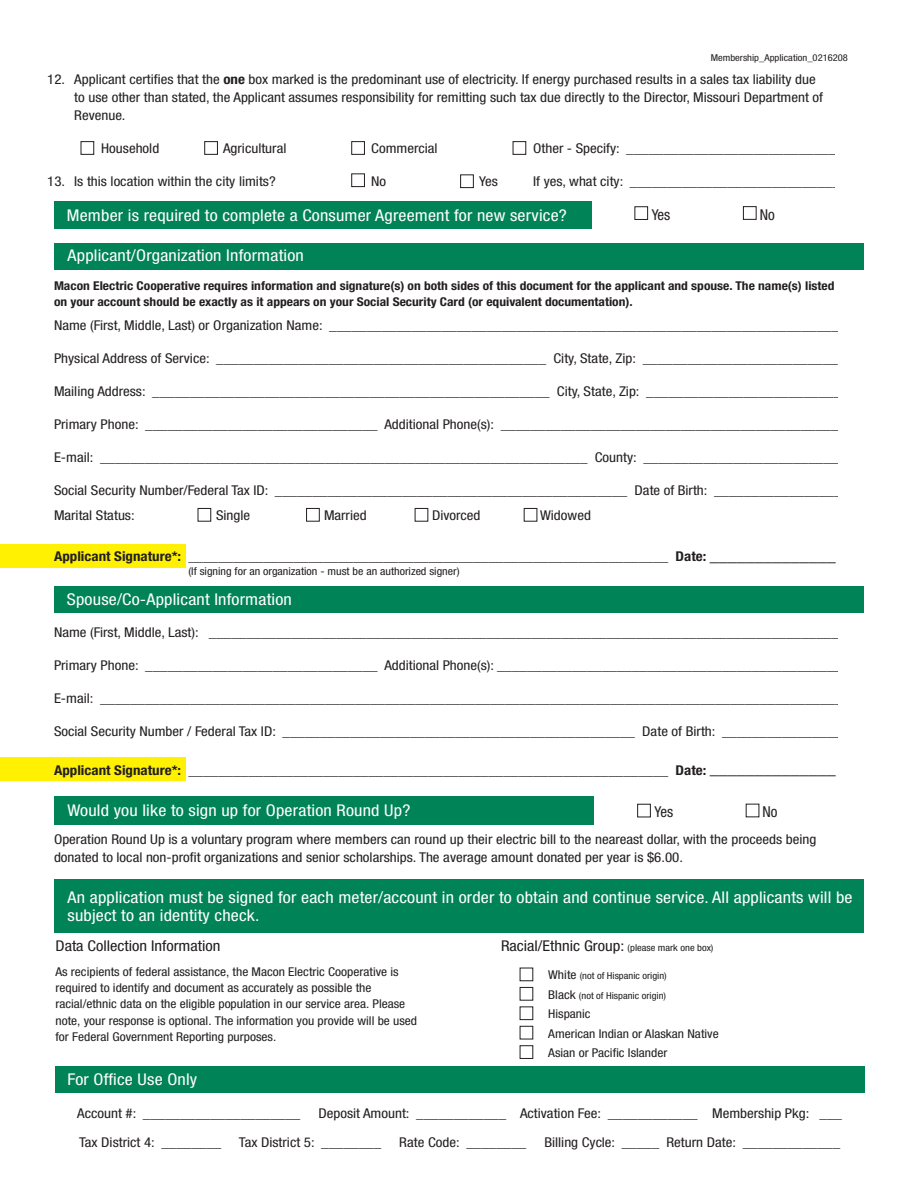
<style>
.page{position:relative;width:918px;height:1188px;background:#fff}
.page>*{position:absolute;margin:0;border:0;box-sizing:border-box;transform-origin:0 0}
.t1{font:18px "Minion Pro";color:#231f20}
.t2{font:condensed 16.2px/18px "Helvetica Neue LT Std";letter-spacing:.01em;color:#fff;scale:1.11 1}
.t3{font:condensed 15px "Helvetica Neue LT Std";color:#231f20}
.t4{font:condensed 14.85px "Helvetica Neue LT Std";color:#231f20;scale:1.11 1}
.t5{font:condensed 13.5px/18px "Helvetica Neue LT Std";color:#231f20;scale:1.11 1}
.t6{font:700 condensed 13.5px "Helvetica Neue LT Std";color:#231f20;scale:1.11 1}
.t7{font:condensed 12.15px/16.2px "Helvetica Neue LT Std";color:#231f20;scale:1.11 1}
.t8{font:700 condensed 12.15px/16.2px "Helvetica Neue LT Std";color:#231f20;scale:1.11 1}
.t9{font:condensed 10.8px "Helvetica Neue LT Std";color:#231f20;scale:1.11 1}
.t10{font:condensed 9.45px "Helvetica Neue LT Std";color:#231f20;scale:1.11 1}
.s1{font-weight:700}
.s2{font-size:9.45px}
.s3{font-size:12.15px}
</style>
<div class="page">
<div style="left:0;top:757px;width:185px;height:23px;background:#fff101"></div>
<div style="left:0;top:544px;width:185px;height:23px;background:#fff101"></div>
<div style="left:520px;top:968px;width:13px;height:13px;border:1px solid #231f20"></div>
<div style="left:520px;top:987px;width:13px;height:14px;border:1px solid #231f20"></div>
<div style="left:520px;top:1006px;width:13px;height:14px;border:1px solid #231f20"></div>
<div style="left:520px;top:1026px;width:13px;height:13px;border:1px solid #231f20"></div>
<div style="left:520px;top:1045px;width:13px;height:14px;border:1px solid #231f20"></div>
<div style="left:54px;top:243px;width:810px;height:27px;background:#008457"></div>
<div style="left:198px;top:508px;width:13px;height:14px;border:1px solid #231f20"></div>
<div style="left:306px;top:508px;width:14px;height:14px;border:1px solid #231f20"></div>
<div style="left:415px;top:508px;width:13px;height:14px;border:1px solid #231f20"></div>
<div style="left:524px;top:508px;width:13px;height:14px;border:1px solid #231f20"></div>
<div style="left:54px;top:586px;width:810px;height:27px;background:#008457"></div>
<div style="left:54px;top:879px;width:810px;height:54px;background:#008457"></div>
<div style="left:81px;top:141px;width:13px;height:14px;border:1px solid #231f20"></div>
<div style="left:204px;top:141px;width:14px;height:14px;border:1px solid #231f20"></div>
<div style="left:351px;top:141px;width:14px;height:14px;border:1px solid #231f20"></div>
<div style="left:513px;top:141px;width:13px;height:14px;border:1px solid #231f20"></div>
<div style="left:351px;top:173px;width:14px;height:14px;border:1px solid #231f20"></div>
<div style="left:460px;top:174px;width:14px;height:14px;border:1px solid #231f20"></div>
<div style="left:55px;top:1066px;width:810px;height:27px;background:#008457"></div>
<div style="left:54px;top:796px;width:540px;height:29px;background:#008457"></div>
<div style="left:54px;top:201px;width:538px;height:27px;background:#008457"></div>
<div style="left:634px;top:206px;width:14px;height:14px;border:1px solid #231f20"></div>
<div style="left:743px;top:206px;width:14px;height:14px;border:1px solid #231f20"></div>
<div style="left:637px;top:804px;width:14px;height:13px;border:1px solid #231f20"></div>
<p class="t10" style="left:711px;top:53px;width:125px">Membership_Application_0216208</p>
<p class="t5" style="left:74px;top:70px;width:676px;text-indent:-27px">12. Applicant certifies that the <span class="s1">one</span> box marked is the predominant use of electricity. If energy purchased results in a sales tax liability due to use other than stated, the Applicant assumes responsibility for remitting such tax due directly to the Director, Missouri Department of<br>Revenue.</p>
<p class="t5" style="left:101px;top:139px;width:54px">Household</p>
<p class="t5" style="left:223px;top:139px;width:59px">Agricultural</p>
<p class="t5" style="left:371px;top:139px;width:61px">Commercial</p>
<p class="t5" style="left:533px;top:139px;width:281px">Other - Specify: _____________________________</p>
<p class="t5" style="left:47px;top:172px;width:207px">13. Is this location within the city limits?</p>
<p class="t5" style="left:371px;top:172px;width:15px">No</p>
<p class="t5" style="left:479px;top:172px;width:18px">Yes</p>
<p class="t5" style="left:533px;top:172px;width:278px">If yes, what city: ____________________________</p>
<p class="t2" style="left:67px;top:206px;width:452px">Member is required to complete a Consumer Agreement for new service?</p>
<p class="t3" style="left:652px;top:206px;width:20px">Yes</p>
<p class="t3" style="left:760px;top:206px;width:17px">No</p>
<p class="t2" style="left:68px;top:246px;width:215px">Applicant/Organization Information</p>
<p class="t8" style="left:54px;top:277px;width:705px">Macon Electric Cooperative requires information and signature(s) on both sides of this document for the applicant and spouse. The name(s) listed on your account should be exactly as it appears on your Social Security Card (or equivalent documentation).</p>
<p class="t5" style="left:54px;top:316px;width:729px">Name (First, Middle, Last) or Organization Name: _______________________________________________________________________</p>
<p class="t5" style="left:54px;top:349px;width:728px">Physical Address of Service: ____________________________________________ City, State, Zip: _____________________________</p>
<p class="t5" style="left:54px;top:382px;width:731px">Mailing Address: _____________________________________________________ City, State, Zip: _____________________________</p>
<p class="t5" style="left:54px;top:415px;width:728px">Primary Phone: _______________________________ Additional Phone(s): ________________________________________________</p>
<p class="t5" style="left:54px;top:448px;width:728px">E-mail: _________________________________________________________________ County: _____________________________</p>
<p class="t5" style="left:54px;top:481px;width:731px">Social Security Number/Federal Tax ID: _______________________________________________ Date of Birth: ____________________</p>
<p class="t5" style="left:54px;top:506px;width:74px">Marital Status:</p>
<p class="t5" style="left:216px;top:506px;width:32px">Single</p>
<p class="t5" style="left:324px;top:506px;width:40px">Married</p>
<p class="t5" style="left:432px;top:506px;width:45px">Divorced</p>
<p class="t5" style="left:540px;top:506px;width:47px">Widowed</p>
<p class="t6" style="left:54px;top:548px;width:589px">Applicant Signature*: ________________________________________________________________ Date:</p>
<p class="t9" style="left:188px;top:565px;width:246px">(If signing for an organization - must be an authorized signer)</p>
<p class="t2" style="left:67px;top:590px;width:204px">Spouse/Co-Applicant Information</p>
<p class="t5" style="left:54px;top:623px;width:729px">Name (First, Middle, Last): _______________________________________________________________________________________</p>
<p class="t5" style="left:54px;top:656px;width:725px">Primary Phone: _______________________________ Additional Phone(s): ________________________________________________</p>
<p class="t5" style="left:54px;top:689px;width:725px">E-mail: _____________________________________________________________________________________________________</p>
<p class="t5" style="left:54px;top:722px;width:725px">Social Security Number / Federal Tax ID: _______________________________________________ Date of Birth: __________________</p>
<p class="t6" style="left:54px;top:762px;width:589px">Applicant Signature*: ________________________________________________________________ Date:</p>
<p class="t1" style="left:710px;top:543px;width:127px">______________</p>
<p class="t1" style="left:710px;top:757px;width:127px">______________</p>
<p class="t2" style="left:67px;top:801px;width:310px">Would you like to sign up for Operation Round Up?</p>
<p class="t5" style="left:54px;top:831px;width:688px">Operation Round Up is a voluntary program where members can round up their electric bill to the neareast dollar, with the proceeds being donated to local non-profit organizations and senior scholarships. The average amount donated per year is $6.00.</p>
<p class="t3" style="left:655px;top:803px;width:20px">Yes</p>
<p class="t3" style="left:763px;top:803px;width:16px">No</p>
<p class="t2" style="left:68px;top:888px;width:709px">An application must be signed for each meter/account in order to obtain and continue service. All applicants will be subject to an identity check.</p>
<p class="t4" style="left:56px;top:937px;width:150px">Data Collection Information</p>
<p class="t7" style="left:56px;top:964px;width:327px">As recipients of federal assistance, the Macon Electric Cooperative is required to identify and document as accurately as possible the racial/ethnic data on the eligible population in our service area. Please note, your response is optional. The information you provide will be used for Federal Government Reporting purposes.</p>
<p class="t2" style="left:68px;top:1070px;width:118px">For Office Use Only</p>
<p class="t4" style="left:501px;top:937px;width:193px">Racial/Ethnic Group: <span class="s2">(please mark one box)</span></p>
<p class="t10" style="left:548px;top:970px;width:108px"><span class="s3">White</span> (not of Hispanic origin)</p>
<p class="t10" style="left:548px;top:990px;width:108px"><span class="s3">Black</span> (not of Hispanic origin)</p>
<p class="t7" style="left:548px;top:1006px;width:40px">Hispanic</p>
<p class="t7" style="left:548px;top:1025px;width:155px">American Indian or Alaskan Native</p>
<p class="t7" style="left:548px;top:1045px;width:109px">Asian or Pacific Islander</p>
<p class="t5" style="left:77px;top:1105px;width:203px">Account #: _____________________</p>
<p class="t5" style="left:318px;top:1105px;width:473px">Deposit Amount: ____________ Activation Fee: ____________ Membership Pkg: ___</p>
<p class="t5" style="left:79px;top:1133px;width:130px">Tax District 4: ________</p>
<p class="t5" style="left:239px;top:1133px;width:130px">Tax District 5: ________</p>
<p class="t5" style="left:399px;top:1133px;width:116px">Rate Code: ________</p>
<p class="t5" style="left:544px;top:1133px;width:268px">Billing Cycle: _____ Return Date: _____________</p>
</div>
